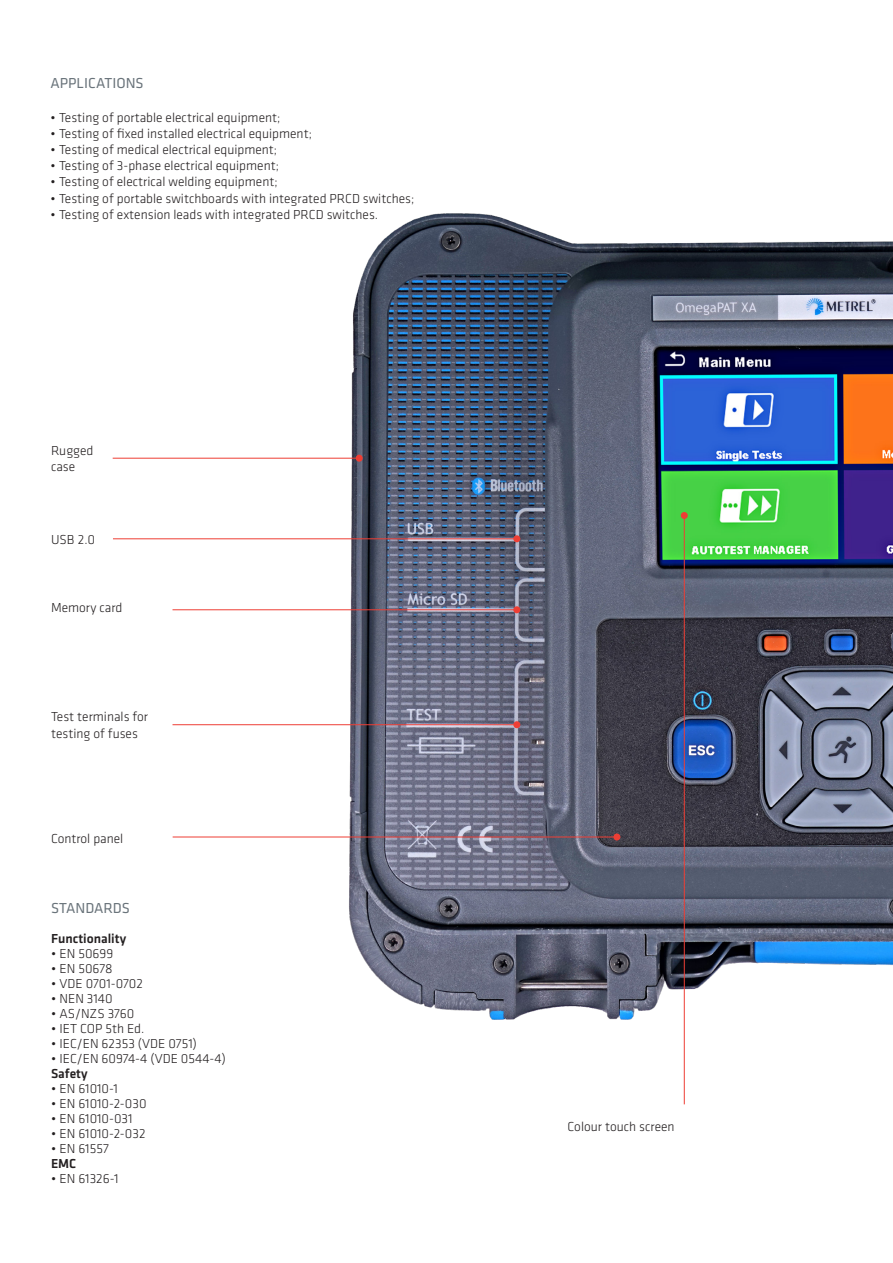
<style>
.page{position:relative;width:893px;height:1263px;background:#fff}
.page>*{position:absolute;margin:0;border:0;box-sizing:border-box;transform-origin:0 0}
.t1{font:15px "Klavika";color:#6a747b}
.body{font:300 13.5px/16.2px "Klavika";color:#231f20}
.Bulet_APPLICATIONS{font:500 13.5px "Klavika";color:#231f20}
</style>
<div class="page">
<img style="left:309px;top:213px;width:584px;height:824px">
<hr style="left:113px;top:458px;width:246px;height:1px;background:#ee3e34">
<div style="left:356px;top:455px;width:7px;height:7px;background:#ee3e34;border-radius:50%"></div>
<hr style="left:113px;top:538px;width:404px;height:1px;background:#ee3e34">
<div style="left:513px;top:535px;width:7px;height:7px;background:#ee3e34;border-radius:50%"></div>
<hr style="left:173px;top:609px;width:344px;height:1px;background:#ee3e34">
<div style="left:513px;top:606px;width:7px;height:7px;background:#ee3e34;border-radius:50%"></div>
<hr style="left:173px;top:724px;width:344px;height:1px;background:#ee3e34">
<div style="left:513px;top:721px;width:7px;height:7px;background:#ee3e34;border-radius:50%"></div>
<hr style="left:173px;top:837px;width:444px;height:1px;background:#ee3e34">
<div style="left:613px;top:833px;width:7px;height:7px;background:#ee3e34;border-radius:50%"></div>
<hr style="left:684px;top:515px;width:1px;height:589px;background:#ee3e34">
<div style="left:681px;top:512px;width:7px;height:7px;background:#ee3e34;border-radius:50%"></div>
<p class="t1" style="left:51px;top:73px;width:95px">APPLICATIONS</p>
<p class="body" style="left:51px;top:109px;width:231px">• Testing of portable electrical equipment;</p>
<p class="body" style="left:51px;top:125px;width:263px">• Testing of fixed installed electrical equipment;</p>
<p class="body" style="left:51px;top:141px;width:228px">• Testing of medical electrical equipment;</p>
<p class="body" style="left:51px;top:157px;width:230px">• Testing of 3-phase electrical equipment;</p>
<p class="body" style="left:51px;top:174px;width:229px">• Testing of electrical welding equipment;</p>
<p class="body" style="left:51px;top:190px;width:365px">• Testing of portable switchboards with integrated PRCD switches;</p>
<p class="body" style="left:51px;top:206px;width:329px">• Testing of extension leads with integrated PRCD switches.</p>
<p class="body" style="left:51px;top:442px;width:44px">Rugged</p>
<p class="body" style="left:51px;top:459px;width:26px">case</p>
<p class="body" style="left:51px;top:531px;width:45px">USB 2.0</p>
<p class="body" style="left:51px;top:600px;width:73px">Memory card</p>
<p class="body" style="left:51px;top:709px;width:99px">Test terminals for testing of fuses</p>
<p class="body" style="left:51px;top:830px;width:74px">Control panel</p>
<p class="t1" style="left:51px;top:898px;width:80px">STANDARDS</p>
<p class="Bulet_APPLICATIONS" style="left:51px;top:929px;width:77px">Functionality</p>
<p class="body" style="left:51px;top:945px;width:64px">• EN 50699</p>
<p class="body" style="left:51px;top:960px;width:63px">• EN 50678</p>
<p class="body" style="left:51px;top:975px;width:93px">• VDE 0701-0702</p>
<p class="body" style="left:51px;top:990px;width:63px">• NEN 3140</p>
<p class="body" style="left:51px;top:1005px;width:85px">• AS/NZS 3760</p>
<p class="body" style="left:51px;top:1020px;width:95px">• IET COP 5th Ed.</p>
<p class="body" style="left:51px;top:1035px;width:147px">• IEC/EN 62353 (VDE 0751)</p>
<p class="body" style="left:51px;top:1050px;width:176px">• IEC/EN 60974-4 (VDE 0544-4)</p>
<p class="Bulet_APPLICATIONS" style="left:51px;top:1064px;width:38px">Safety</p>
<p class="body" style="left:51px;top:1080px;width:68px">• EN 61010-1</p>
<p class="body" style="left:51px;top:1095px;width:97px">• EN 61010-2-030</p>
<p class="body" style="left:51px;top:1110px;width:83px">• EN 61010-031</p>
<p class="body" style="left:51px;top:1125px;width:96px">• EN 61010-2-032</p>
<p class="body" style="left:51px;top:1140px;width:59px">• EN 61557</p>
<p class="Bulet_APPLICATIONS" style="left:51px;top:1154px;width:27px">EMC</p>
<p class="body" style="left:51px;top:1170px;width:69px">• EN 61326-1</p>
<p class="body" style="left:568px;top:1118px;width:109px">Colour touch screen</p>
</div>
